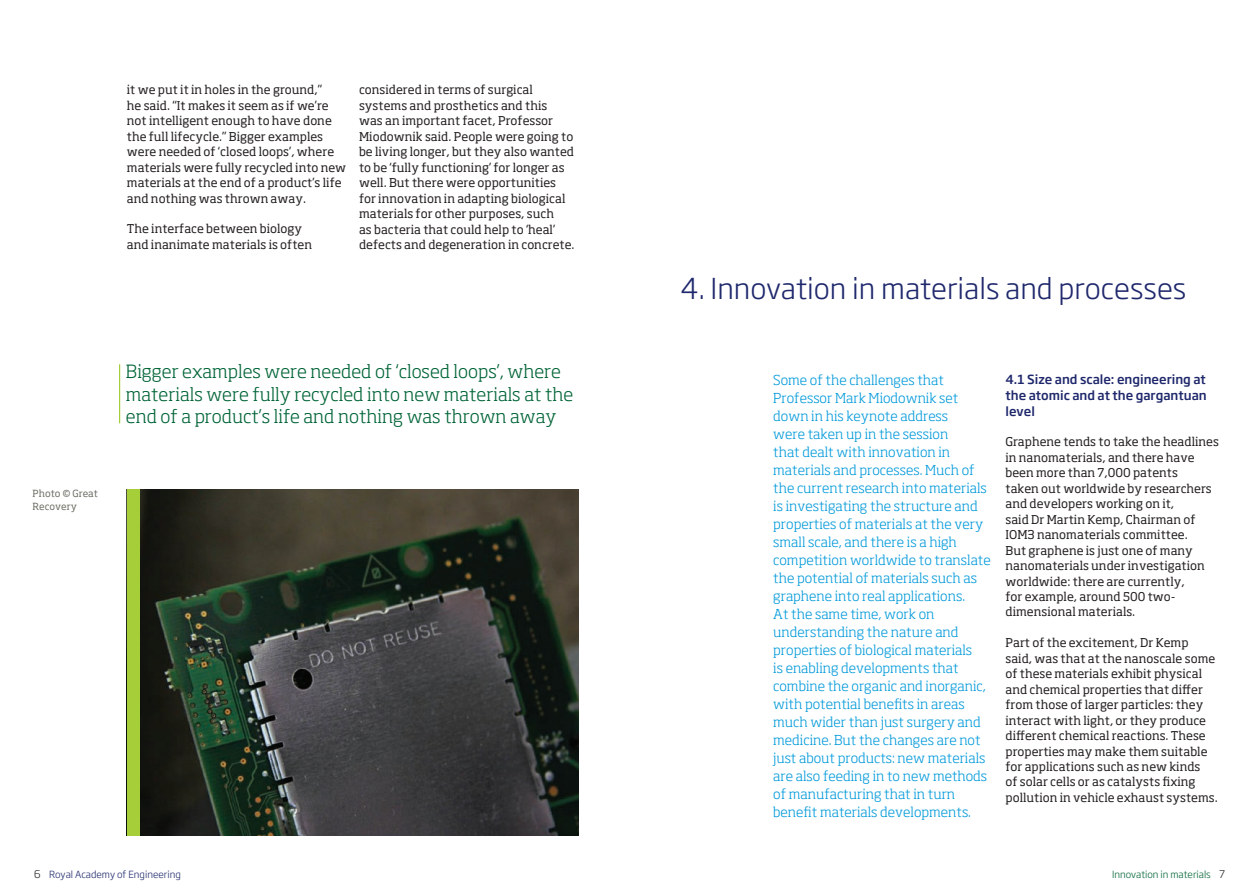
<style>
.page{position:relative;width:1259px;height:893px;background:#fff}
.page>*{position:absolute;margin:0;border:0;box-sizing:border-box;transform-origin:0 0}
.t1{font:300 28.5px "Soho Gothic Pro";color:#1f286c}
.t2{font:300 18px/22.5px "Soho Pro";color:#006437}
.t3{font:300 13.5px/18px "Soho Pro";color:#0099da}
.t4{font:500 12.45px/15.8px "Soho Gothic Pro";color:#1f286c;text-align:justify}
.t5{font:12px/15.5px "Soho Pro";color:#231f20}
.t6{font:300 9.75px "Soho Gothic Pro";color:#1f286c}
.t7{font:300 9.75px "Soho Gothic Pro";color:#006437}
.t8{font:9.75px/13.5px "Soho Pro";color:#6d6d65}
.s1{font-size:10.5px;color:#231f20}
</style>
<div class="page">
<img style="left:140px;top:489px;width:438px;height:347px">
<div style="left:127px;top:489px;width:13px;height:347px;background:#a6ce39"></div>
<hr style="left:119px;top:364px;width:1px;height:59px;background:#a6ce39">
<p class="t5" style="left:127px;top:82px;width:221px">it we put it in holes in the ground,”<br>he said. “It makes it seem as if we’re not intelligent enough to have done the full lifecycle.” Bigger examples were needed of ‘closed loops’, where materials were fully recycled into new materials at the end of a product’s life and nothing was thrown away.</p>
<p class="t5" style="left:127px;top:221px;width:187px">The interface between biology and inanimate materials is often</p>
<p class="t5" style="left:359px;top:82px;width:217px">considered in terms of surgical systems and prosthetics and this<br>was an important facet, Professor Miodownik said. People were going to be living longer, but they also wanted to be ‘fully functioning’ for longer as well. But there were opportunities for innovation in adapting biological materials for other purposes, such<br>as bacteria that could help to ‘heal’ defects and degeneration in concrete.</p>
<p class="t8" style="left:33px;top:486px;width:67px">Photo © Great<br>Recovery</p>
<h2 class="t2" style="left:126px;top:359px;width:448px">Bigger examples were needed of ‘closed loops’, where materials were fully recycled into new materials at the end of a product’s life and nothing was thrown away</h2>
<h1 class="t1" style="left:680px;top:266px;width:507px">4. Innovation in materials and processes</h1>
<p class="t3" style="left:773px;top:369px;width:219px">Some of the challenges that<br>Professor Mark Miodownik set down in his keynote address<br>were taken up in the session<br>that dealt with innovation in materials and processes. Much of the current research into materials is investigating the structure and properties of materials at the very small scale, and there is a high competition worldwide to translate the potential of materials such as graphene into real applications.<br>At the same time, work on understanding the nature and properties of biological materials<br>is enabling developments that combine the organic and inorganic, with potential benefits in areas much wider than just surgery and medicine. But the changes are not just about products: new materials are also feeding in to new methods of manufacturing that in turn benefit materials developments.</p>
<p class="t4" style="left:1005px;top:371px;width:203px">4.1 Size and scale: engineering at the atomic and at the gargantuan level</p>
<p class="t5" style="left:1005px;top:434px;width:215px">Graphene tends to take the headlines in nanomaterials, and there have been more than 7,000 patents<br>taken out worldwide by researchers and developers working on it,<br>said Dr Martin Kemp, Chairman of<br>IOM3 nanomaterials committee.<br>But graphene is just one of many nanomaterials under investigation worldwide: there are currently,<br>for example, around 500 two&shy;dimensional materials.</p>
<p class="t5" style="left:1005px;top:635px;width:214px">Part of the excitement, Dr Kemp said, was that at the nanoscale some of these materials exhibit physical and chemical properties that differ from those of larger particles: they interact with light, or they produce different chemical reactions. These properties may make them suitable for applications such as new kinds<br>of solar cells or as catalysts fixing pollution in vehicle exhaust systems.</p>
<p class="t6" style="left:34px;top:867px;width:148px"><span class="s1">6</span> Royal Academy of Engineering</p>
<p class="t7" style="left:1112px;top:867px;width:114px">Innovation in materials <span class="s1">7</span></p>
</div>
